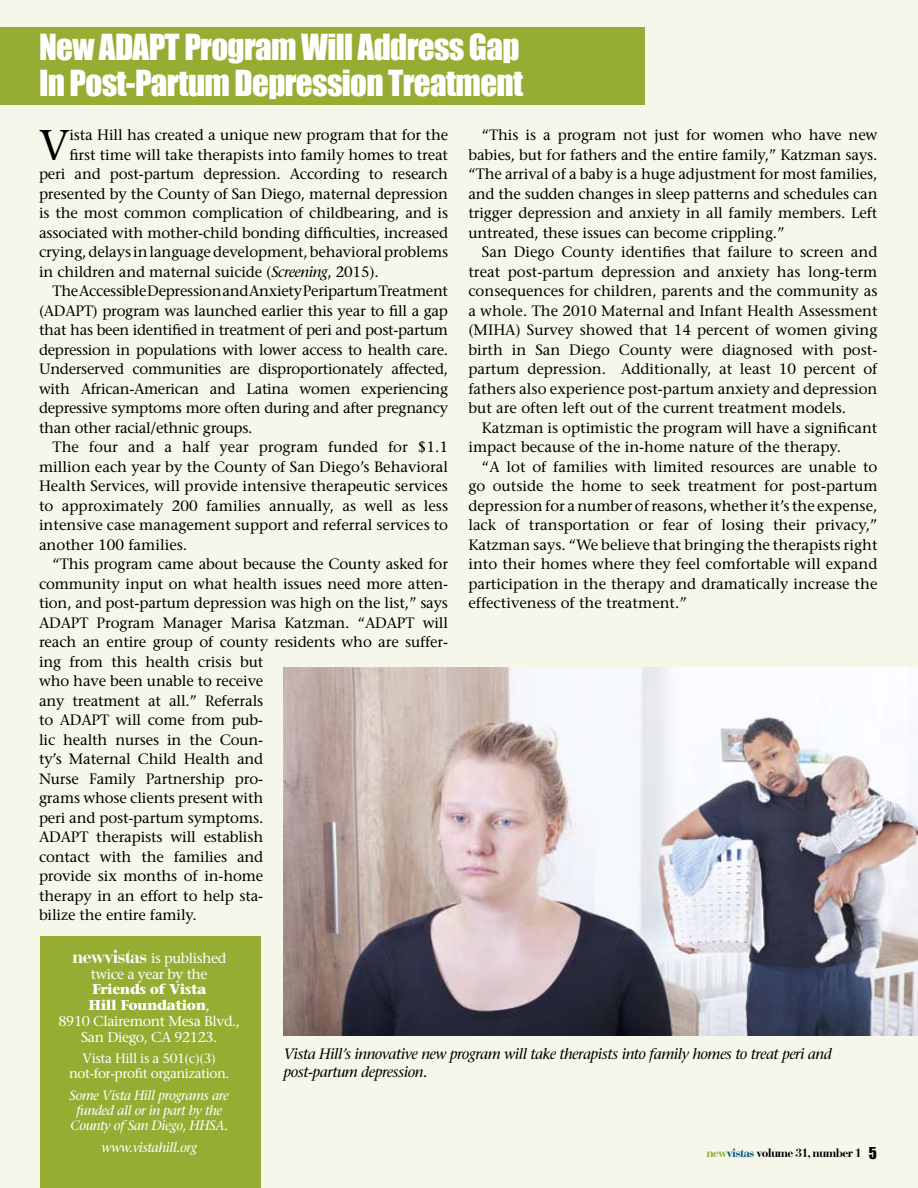
<style>
.page{position:relative;width:918px;height:1188px;background:#f5f7eb}
.page>*{position:absolute;margin:0;border:0;box-sizing:border-box;transform-origin:0 0}
.t1{font:42.9px "Stone Serif";color:#000}
.t2{font:33px/36px "Impact";letter-spacing:-.02em;color:#fff}
.t3{font:15px/19.5px "Stone Serif";letter-spacing:-.01em;color:#000}
.t4{font:italic 15px/18px "Stone Serif";letter-spacing:-.03em;color:#000}
.t5{font:14.25px/15.8px "Stone Serif";letter-spacing:-.03em;color:#fff;text-align:center}
.t6{font:italic 13.5px/15px "Stone Serif";letter-spacing:-.03em;color:#fff;text-align:center}
.t7{font:13.5px/15px "Stone Serif";letter-spacing:-.03em;color:#fff;text-align:center}
.t8{font:700 12px "Bauer Bodoni";letter-spacing:-.06em;color:#000}
.s1{font-style:italic}
.s2{font-family:"Bauer Bodoni";font-weight:700;font-size:18.75px}
.s3{font-weight:700}
.s4{color:#96ad33}
.s5{color:#005478}
.s6{font-family:"Impact";font-weight:400;font-size:15px}
</style>
<div class="page">
<div style="left:40px;top:936px;width:221px;height:252px;background:#96ad33"></div>
<img style="left:284px;top:668px;width:634px;height:367px">
<div style="left:0;top:27px;width:645px;height:78px;background:#96ad33"></div>
<h2 class="t2" style="left:39px;top:28px;width:486px">New ADAPT Program Will Address Gap<br>In Post-Partum Depression Treatment</h2>
<h1 class="t1" style="left:39px;top:119px;width:32px">V</h1>
<p class="t3" style="left:69px;top:125px;width:380px">ista Hill has created a unique new program that for the</p>
<p class="t3" style="left:69px;top:145px;width:380px">first time will take therapists into family homes to treat</p>
<p class="t3" style="left:39px;top:164px;width:411px">peri and post-partum depression. According to research</p>
<p class="t3" style="left:39px;top:184px;width:411px">presented by the County of San Diego, maternal depression</p>
<p class="t3" style="left:39px;top:203px;width:411px">is the most common complication of childbearing, and is</p>
<p class="t3" style="left:39px;top:223px;width:411px">associated with mother-child bonding difficulties, increased</p>
<p class="t3" style="left:39px;top:242px;width:411px">crying, delays in language development, behavioral problems</p>
<p class="t3" style="left:39px;top:262px;width:339px">in children and maternal suicide (<span class="s1">Screening</span>, 2015).</p>
<p class="t3" style="left:53px;top:281px;width:397px">The Accessible Depression and Anxiety Peripartum Treatment</p>
<p class="t3" style="left:39px;top:301px;width:411px">(ADAPT) program was launched earlier this year to fill a gap</p>
<p class="t3" style="left:39px;top:320px;width:411px">that has been identified in treatment of peri and post-partum</p>
<p class="t3" style="left:39px;top:340px;width:408px">depression in populations with lower access to health care.</p>
<p class="t3" style="left:39px;top:359px;width:411px">Underserved communities are disproportionately affected,</p>
<p class="t3" style="left:39px;top:379px;width:411px">with African-American and Latina women experiencing</p>
<p class="t3" style="left:39px;top:398px;width:411px">depressive symptoms more often during and after pregnancy</p>
<p class="t3" style="left:39px;top:418px;width:213px">than other racial/ethnic groups.</p>
<p class="t3" style="left:53px;top:437px;width:397px">The four and a half year program funded for $1. 1</p>
<p class="t3" style="left:39px;top:457px;width:411px">million each year by the County of San Diego’s Behavioral</p>
<p class="t3" style="left:39px;top:476px;width:411px">Health Services, will provide intensive therapeutic services</p>
<p class="t3" style="left:39px;top:496px;width:411px">to approximately 200 families annually, as well as less</p>
<p class="t3" style="left:39px;top:515px;width:411px">intensive case management support and referral services to</p>
<p class="t3" style="left:39px;top:535px;width:147px">another 100 families.</p>
<p class="t3" style="left:53px;top:554px;width:397px">“This program came about because the County asked for</p>
<p class="t3" style="left:39px;top:574px;width:411px">community input on what health issues need more atten-</p>
<p class="t3" style="left:39px;top:593px;width:411px">tion, and post-partum depression was high on the list,” says</p>
<p class="t3" style="left:39px;top:613px;width:411px">ADAPT Program Manager Marisa Katzman. “ADAPT will</p>
<p class="t3" style="left:39px;top:632px;width:411px">reach an entire group of county residents who are suffer-</p>
<p class="t3" style="left:39px;top:652px;width:226px">ing from this health crisis but</p>
<p class="t3" style="left:39px;top:671px;width:226px">who have been unable to receive</p>
<p class="t3" style="left:39px;top:691px;width:226px">any treatment at all. ” Referrals</p>
<p class="t3" style="left:39px;top:710px;width:226px">to ADAPT will come from pub-</p>
<p class="t3" style="left:39px;top:730px;width:226px">lic health nurses in the Coun-</p>
<p class="t3" style="left:39px;top:749px;width:226px">ty’s Maternal Child Health and</p>
<p class="t3" style="left:39px;top:769px;width:226px">Nurse Family Partnership pro-</p>
<p class="t3" style="left:39px;top:788px;width:226px">grams whose clients present with</p>
<p class="t3" style="left:39px;top:808px;width:223px">peri and post-partum symptoms.</p>
<p class="t3" style="left:39px;top:827px;width:226px">ADAPT therapists will establish</p>
<p class="t3" style="left:39px;top:847px;width:226px">contact with the families and</p>
<p class="t3" style="left:39px;top:866px;width:226px">provide six months of in-home</p>
<p class="t3" style="left:39px;top:886px;width:226px">therapy in an effort to help sta-</p>
<p class="t3" style="left:39px;top:905px;width:157px">bilize the entire family.</p>
<p class="t3" style="left:468px;top:125px;width:411px;text-indent:14px">“This is a program not just for women who have new babies, but for fathers and the entire family,” Katzman says. “The arrival of a baby is a huge adjustment for most families, and the sudden changes in sleep patterns and schedules can trigger depression and anxiety in all family members. Left untreated, these issues can become crippling. ”</p>
<p class="t3" style="left:468px;top:242px;width:411px;text-align:justify;text-indent:14px">San Diego County identifies that failure to screen and treat post-partum depression and anxiety has long-term consequences for children, parents and the community as a whole. The 2010 Maternal and Infant Health Assessment (MIHA) Survey showed that 14 percent of women giving birth in San Diego County were diagnosed with post&shy;partum depression. Additionally, at least 10 percent of fathers also experience post-partum anxiety and depression but are often left out of the current treatment models.</p>
<p class="t3" style="left:468px;top:418px;width:411px;text-indent:14px">Katzman is optimistic the program will have a significant impact because of the in-home nature of the therapy.</p>
<p class="t3" style="left:468px;top:457px;width:411px;text-align:justify;text-indent:14px">“A lot of families with limited resources are unable to go outside the home to seek treatment for post-partum depression for a number of reasons, whether it’s the expense, lack of transportation or fear of losing their privacy,” Katzman says. “We believe that bringing the therapists right into their homes where they feel comfortable will expand participation in the therapy and dramatically increase the effectiveness of the treatment. ”</p>
<p class="t5" style="left:72px;top:950px;width:156px"><span class="s2">newvistas</span> is published twice a year by the</p>
<p class="t5" style="left:59px;top:981px;width:183px"><span class="s3">Friends of Vista<br>Hill Foundation</span>,<br>8910 Clairemont Mesa Blvd. ,<br>San Diego, CA 92123.</p>
<p class="t7" style="left:69px;top:1051px;width:160px">Vista Hill is a 501(c)(3) not-for-profit organization.</p>
<p class="t6" style="left:70px;top:1088px;width:161px">Some Vista Hill programs are funded all or in part by the<br>County of San Diego, HHSA.</p>
<p class="t6" style="left:102px;top:1140px;width:97px">www.vistahill.org</p>
<p class="t4" style="left:284px;top:1045px;width:550px">Vista Hill’s innovative new program will take therapists into family homes to treat peri and post-partum depression.</p>
<p class="t8" style="left:706px;top:1146px;width:172px"><span class="s4">new</span><span class="s5">vistas</span> volume 31, number 1 <span class="s6">5</span></p>
</div>
